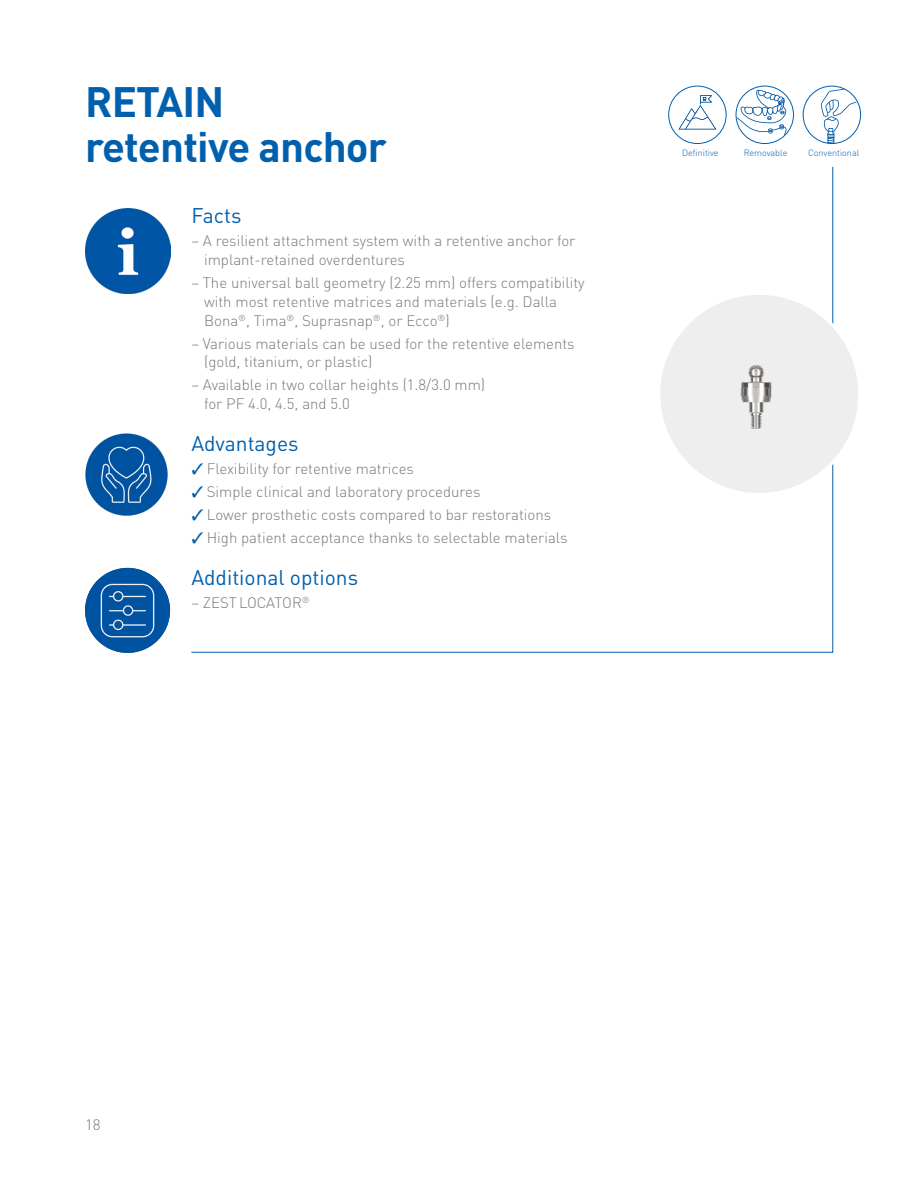
<style>
.page{position:relative;width:918px;height:1188px;background:#fff}
.page>*{position:absolute;margin:0;border:0;box-sizing:border-box;transform-origin:0 0}
.t1{font:700 42px/45px "DIN Pro";letter-spacing:-.02em;color:#0160ae}
.t2{font:21px "DIN Pro";color:#0160ae}
.t3{font:300 15px/18.8px "DIN Pro";color:#76787b}
._05_-_Body_Text{font:300 9px "DIN Pro";color:#0160ae}
.s1{color:#0160ae}
</style>
<div class="page">
<svg style="left:191px;top:167px;width:642px;height:486px"></svg>
<div style="left:659px;top:293px;width:201px;height:201px;background:#eeeeef;border-radius:50%"></div>
<img style="left:85px;top:433px;width:83px;height:83px">
<img style="left:85px;top:208px;width:85px;height:85px">
<img style="left:85px;top:568px;width:85px;height:85px;border-radius:43px">
<img style="left:740px;top:365px;width:32px;height:64px">
<svg style="left:803px;top:86px;width:58px;height:58px"></svg>
<div style="left:803px;top:86px;width:58px;height:58px;border:1px solid #0160ae;border-radius:50%"></div>
<svg style="left:669px;top:89px;width:57px;height:52px"></svg>
<div style="left:669px;top:86px;width:57px;height:58px;border:1px solid #0160ae;border-radius:50%"></div>
<svg style="left:736px;top:86px;width:57px;height:58px"></svg>
<div style="left:736px;top:86px;width:58px;height:58px;border:1px solid #0160ae;border-radius:50%"></div>
<p class="t1" style="left:85px;top:74px;width:303px">RETAIN retentive anchor</p>
<p class="t2" style="left:191px;top:199px;width:52px">Facts</p>
<p class="t3" style="left:204px;top:230px;width:373px;text-indent:-13px">– A resilient attachment system with a retentive anchor for implant-retained overdentures</p>
<p class="t3" style="left:204px;top:272px;width:382px;text-indent:-13px">– The universal ball geometry (2.25 mm) offers compatibility with most retentive matrices and materials (e.g. Dalla<br>Bona<sup>®</sup>, Tima<sup>®</sup>, Suprasnap<sup>®</sup>, or Ecco<sup>®</sup>)</p>
<p class="t3" style="left:204px;top:332px;width:372px;text-indent:-13px">– Various materials can be used for the retentive elements (gold, titanium, or plastic)</p>
<p class="t3" style="left:204px;top:374px;width:283px;text-indent:-13px">– Available in two collar heights (1.8/3.0 mm) for PF 4.0, 4.5, and 5.0</p>
<p class="t2" style="left:191px;top:427px;width:109px">Advantages</p>
<p class="t3" style="left:191px;top:458px;width:224px"><span class="s1">✓</span> Flexibility for retentive matrices</p>
<p class="t3" style="left:191px;top:481px;width:291px"><span class="s1">✓</span> Simple clinical and laboratory procedures</p>
<p class="t3" style="left:191px;top:504px;width:361px"><span class="s1">✓</span> Lower prosthetic costs compared to bar restorations</p>
<p class="t3" style="left:191px;top:527px;width:378px"><span class="s1">✓</span> High patient acceptance thanks to selectable materials</p>
<p class="t2" style="left:191px;top:560px;width:168px">Additional options</p>
<p class="t3" style="left:191px;top:591px;width:120px">– ZEST LOCATOR<sup>®</sup></p>
<p class="_05_-_Body_Text" style="left:682px;top:145px;width:38px">Definitive</p>
<p class="_05_-_Body_Text" style="left:744px;top:145px;width:45px">Removable</p>
<p class="_05_-_Body_Text" style="left:808px;top:145px;width:53px">Conventional</p>
<p class="t3" style="left:85px;top:1114px;width:17px">18</p>
</div>
